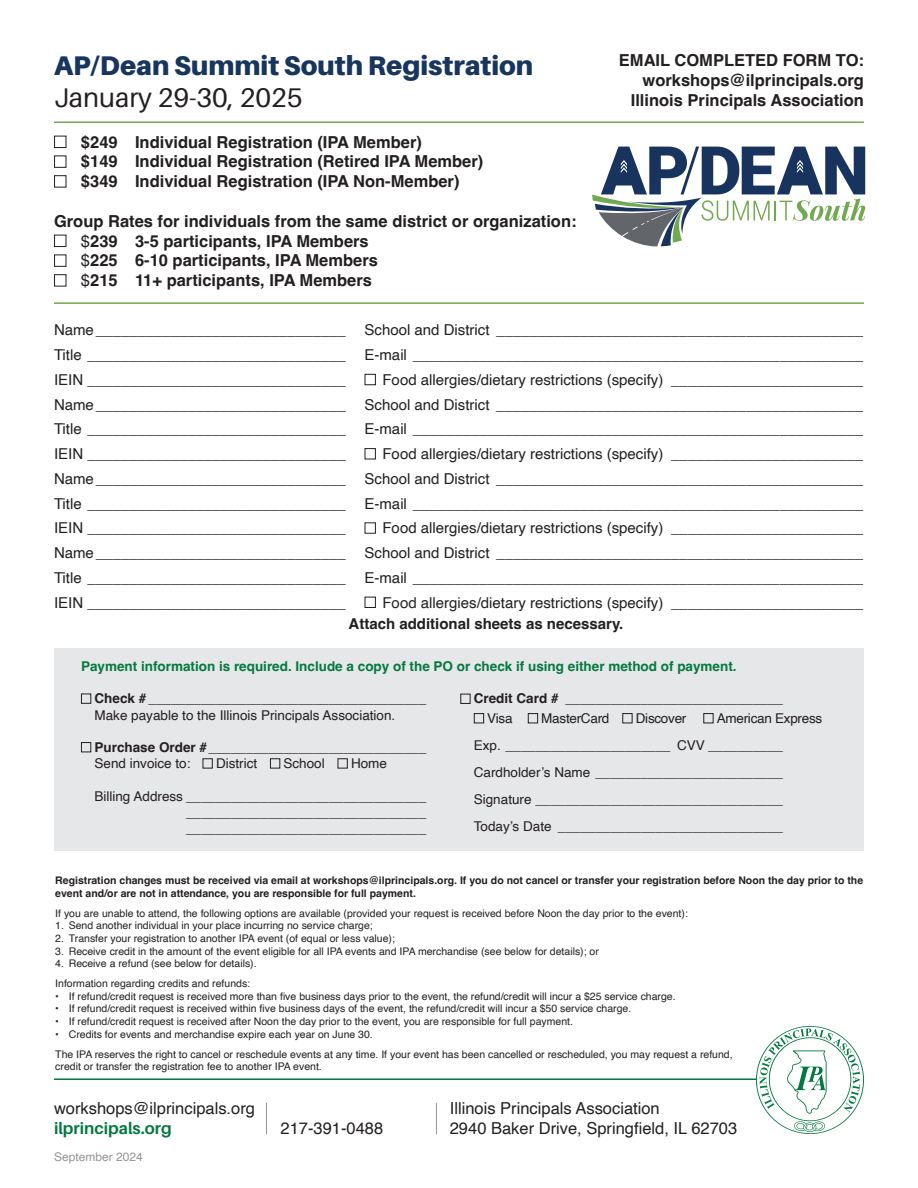
<style>
.page{position:relative;width:918px;height:1188px;background:#fff}
.page>*{position:absolute;margin:0;border:0;box-sizing:border-box;transform-origin:0 0}
.t1{font:900 27px "Aileron";color:#17355d}
.t2{font:27px "Aileron";color:#231f20}
.t3{font:700 16.5px/19.8px "Helvetica";color:#231f20;text-align:right}
.t4{font:16.5px/19.8px "Helvetica";color:#231f20}
.t5{font:700 16.5px "Aileron";color:#04793f}
.t6{font:15px/24.8px "Helvetica";color:#231f20;text-align:justify}
.t7{font:700 15px "Helvetica";color:#231f20}
.t8{font:13.5px/16.2px "Helvetica";color:#231f20}
.t9{font:700 13.5px "Helvetica";color:#04793f}
.t10{font:13.5px "Helvetica";letter-spacing:-.02em;color:#231f20}
.t11{font:12px "Helvetica";color:#939598}
.t12{font:10.5px/20.1px "Helvetica";color:#231f20}
.t13{font:700 10.5px/12.6px "Helvetica";color:#231f20}
.s1{font-weight:400}
.s2{font-weight:700}
</style>
<div class="page">
<hr style="left:54px;top:122px;width:810px;height:1px;background:#71a94d">
<hr style="left:54px;top:302px;width:810px;height:2px;background:#71a94d">
<hr style="left:54px;top:1078px;width:810px;height:2px;background:#04793f">
<svg style="left:756px;top:1026px;width:108px;height:108px"></svg>
<hr style="left:266px;top:1103px;width:1px;height:31px;background:#939598">
<hr style="left:436px;top:1103px;width:1px;height:31px;background:#939598">
<svg style="left:592px;top:147px;width:273px;height:99px"></svg>
<div style="left:54px;top:648px;width:810px;height:202px;background:#e6e7e9"></div>
<h1 class="t1" style="left:54px;top:50px;width:481px">AP/Dean Summit South Registration</h1>
<h1 class="t2" style="left:54px;top:83px;width:250px">January 29-30, 2025</h1>
<p class="t3" style="left:54px;top:134px;width:369px">■ $249 Individual Registration (IPA Member)</p>
<p class="t3" style="left:54px;top:153px;width:431px">■ $149 Individual Registration (Retired IPA Member)</p>
<p class="t3" style="left:54px;top:173px;width:407px">■ $349 Individual Registration (IPA Non-Member)</p>
<p class="t3" style="left:54px;top:213px;width:524px">Group Rates for individuals from the same district or organization:</p>
<p class="t3" style="left:54px;top:233px;width:316px">■ <span class="s1">$</span>239 3-5 participants, IPA Members</p>
<p class="t3" style="left:54px;top:252px;width:326px">■ <span class="s1">$</span>225 6-10 participants, IPA Members</p>
<p class="t3" style="left:54px;top:272px;width:320px">■ <span class="s1">$</span>215 11+ participants, IPA Members</p>
<p class="t3" style="left:619px;top:53px;width:247px">EMAIL COMPLETED FORM TO: workshops@ilprincipals.org<br>Illinois Principals Association</p>
<p class="t6" style="left:54px;top:318px;width:811px">Name______________________________ School and District ____________________________________________ Title _______________________________ E-mail ______________________________________________________ IEIN _______________________________ ■ Food allergies/dietary restrictions (specify) _______________________ Name______________________________ School and District ____________________________________________ Title _______________________________ E-mail ______________________________________________________ IEIN _______________________________ ■ Food allergies/dietary restrictions (specify) _______________________ Name______________________________ School and District ____________________________________________ Title _______________________________ E-mail ______________________________________________________ IEIN _______________________________ ■ Food allergies/dietary restrictions (specify) _______________________ Name______________________________ School and District ____________________________________________ Title _______________________________ E-mail ______________________________________________________ IEIN _______________________________ ■ Food allergies/dietary restrictions (specify) _______________________</p>
<p class="t7" style="left:349px;top:615px;width:276px">Attach additional sheets as necessary.</p>
<p class="t9" style="left:81px;top:658px;width:657px">Payment information is required. Include a copy of the PO or check if using either method of payment.</p>
<p class="t8" style="left:95px;top:691px;width:333px;text-indent:-14px">■ <span class="s2">Check #</span> _____________________________________<br>Make payable to the Illinois Principals Association.</p>
<p class="t8" style="left:95px;top:739px;width:333px;text-indent:-14px">■ <span class="s2">Purchase Order #</span>_____________________________<br>Send invoice to: ■ District ■ School ■ Home</p>
<p class="t8" style="left:186px;top:788px;width:242px;text-align:justify;text-indent:-92px">Billing Address ________________________________ ________________________________ ________________________________</p>
<p class="t8" style="left:460px;top:691px;width:324px">■ <span class="s2">Credit Card #</span> _____________________________</p>
<p class="t10" style="left:474px;top:708px;width:214px">■ Visa ■ MasterCard ■ Discover</p>
<p class="t8" style="left:474px;top:705px;width:350px;line-height:27px;text-indent:230px">■ American Express Exp. ______________________ CVV __________ Cardholder’s Name _________________________ Signature _________________________________ Today’s Date ______________________________</p>
<p class="t13" style="left:55px;top:875px;width:809px">Registration changes must be received via email at workshops@ilprincipals.org. If you do not cancel or transfer your registration before Noon the day prior to the event and/or are not in attendance, you are responsible for full payment.</p>
<p class="t12" style="left:55px;top:903px;width:634px">If you are unable to attend, the following options are available (provided your request is received before Noon the day prior to the event):</p>
<p class="t12" style="left:55px;top:916px;width:319px">1. Send another individual in your place incurring no service charge;</p>
<p class="t12" style="left:55px;top:929px;width:341px">2. Transfer your registration to another IPA event (of equal or less value);</p>
<p class="t12" style="left:55px;top:941px;width:545px">3. Receive credit in the amount of the event eligible for all IPA events and IPA merchandise (see below for details); or</p>
<p class="t12" style="left:55px;top:954px;width:203px">4. Receive a refund (see below for details).<br>Information regarding credits and refunds:</p>
<p class="t12" style="left:55px;top:986px;width:622px">• If refund/credit request is received more than five business days prior to the event, the refund/credit will incur a $25 service charge.</p>
<p class="t12" style="left:55px;top:999px;width:578px">• If refund/credit request is received within five business days of the event, the refund/credit will incur a $50 service charge.</p>
<p class="t12" style="left:55px;top:1012px;width:519px">• If refund/credit request is received after Noon the day prior to the event, you are responsible for full payment.</p>
<p class="t12" style="left:55px;top:1024px;width:679px">• Credits for events and merchandise expire each year on June 30.<br>The IPA reserves the right to cancel or reschedule events at any time. If your event has been cancelled or rescheduled, you may request a refund,</p>
<p class="t12" style="left:55px;top:1057px;width:268px">credit or transfer the registration fee to another IPA event.</p>
<p class="t4" style="left:54px;top:1099px;width:203px">workshops@ilprincipals.org</p>
<p class="t5" style="left:54px;top:1119px;width:119px">ilprincipals.org</p>
<p class="t11" style="left:54px;top:1148px;width:90px">September 2024</p>
<p class="t4" style="left:280px;top:1119px;width:104px">217-391-0488</p>
<p class="t4" style="left:450px;top:1099px;width:289px">Illinois Principals Association<br>2940 Baker Drive, Springfield, IL 62703</p>
</div>
